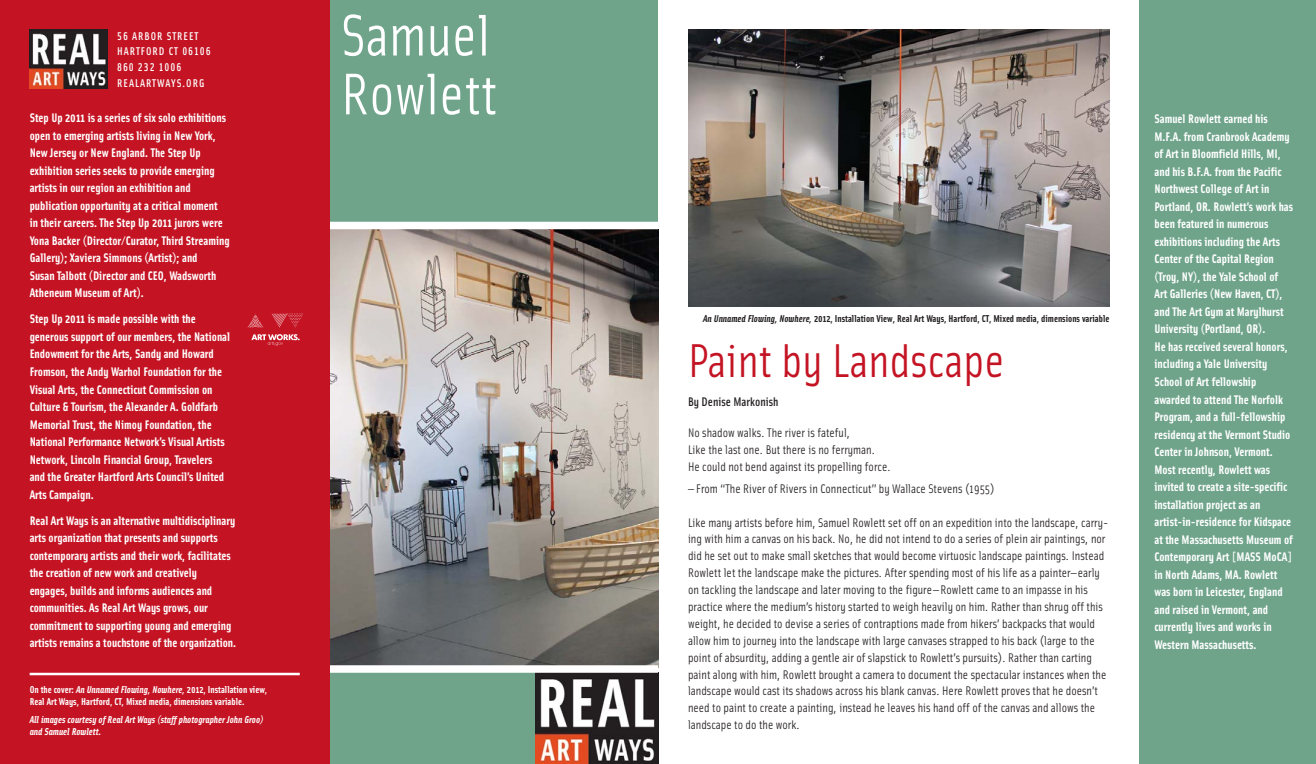
<style>
.page{position:relative;width:1316px;height:764px;background:#fff}
.page>*{position:absolute;margin:0;border:0;box-sizing:border-box;transform-origin:0 0}
.t1{font:58.75px/58.8px "Solex";color:#fff}
.t2{font:47.5px "Solex";color:#c41424}
.t3{font:700 12.5px/17.5px "Solex";color:#fff}
.t4{font:12.5px/16.9px "Solex";color:#231f20}
.t5{font:500 12.5px "Solex";color:#231f20}
.t6{font:11.25px/15.8px "Solex Medium Lining";letter-spacing:.085em;color:#fff}
.t7{font:700 10px/12.5px "Solex";color:#fff}
.t8{font:700 10px "Solex";color:#231f20}
.t9{font:italic 700 10px/12.5px "Solex";color:#fff}
.s1{font-style:italic}
</style>
<div class="page">
<div style="left:1139px;top:0;width:177px;height:763px;background:#6fa48b"></div>
<div style="left:330px;top:0;width:328px;height:763px;background:#6fa48b"></div>
<img style="left:535px;top:672px;width:123px;height:91px">
<img style="left:688px;top:30px;width:421px;height:276px">
<img style="left:330px;top:229px;width:328px;height:436px">
<div style="left:330px;top:222px;width:328px;height:7px;background:#fff"></div>
<div style="left:330px;top:665px;width:328px;height:7px;background:#fff"></div>
<div style="left:0;top:0;width:330px;height:763px;background:#c41424"></div>
<hr style="left:30px;top:672px;width:270px;height:3px;background:#fff">
<img style="left:30px;top:30px;width:77px;height:58px">
<svg style="left:251px;top:334px;width:49px;height:11px"></svg>
<svg style="left:271px;top:313px;width:32px;height:14px"></svg>
<svg style="left:247px;top:313px;width:17px;height:15px"></svg>
<p class="t6" style="left:117px;top:27px;width:95px">56 ARBOR STREET<br>HARTFORD CT 06106<br>860 232 1006<br>REALARTWAYS.ORG</p>
<p class="t3" style="left:30px;top:108px;width:201px">Step Up 2011 is a series of six solo exhibitions open to emerging artists living in New York, New Jersey or New England. The Step Up exhibition series seeks to provide emerging artists in our region an exhibition and publication opportunity at a critical moment<br>in their careers. The Step Up 2011 jurors were Yona Backer (Director/Curator, Third Streaming Gallery); Xaviera Simmons (Artist); and<br>Susan Talbott (Director and CEO, Wadsworth Atheneum Museum of Art).</p>
<p class="t3" style="left:30px;top:310px;width:202px">Step Up 2011 is made possible with the generous support of our members, the National Endowment for the Arts, Sandy and Howard Fromson, the Andy Warhol Foundation for the Visual Arts, the Connecticut Commission on Culture &amp; Tourism, the Alexander A. Goldfarb Memorial Trust, the Nimoy Foundation, the National Performance Network’s Visual Artists Network, Lincoln Financial Group, Travelers and the Greater Hartford Arts Council’s United Arts Campaign.</p>
<p class="t3" style="left:30px;top:511px;width:208px">Real Art Ways is an alternative multidisciplinary arts organization that presents and supports contemporary artists and their work, facilitates the creation of new work and creatively engages, builds and informs audiences and communities. As Real Art Ways grows, our commitment to supporting young and emerging artists remains a touchstone of the organization.</p>
<p class="t7" style="left:30px;top:682px;width:239px">On the cover: <span class="s1">An Unnamed Flowing, Nowhere,</span> 2012, Installation view,<br>Real Art Ways, Hartford, CT, Mixed media, dimensions variable.</p>
<p class="t9" style="left:30px;top:712px;width:235px">All images courtesy of Real Art Ways (staff photographer John Groo) and Samuel Rowlett.</p>
<h1 class="t1" style="left:341px;top:4px;width:158px">Samuel<br>Rowlett</h1>
<p class="t8" style="left:703px;top:312px;width:408px"><span class="s1">An Unnamed Flowing, Nowhere,</span> 2012, Installation View, Real Art Ways, Hartford, CT, Mixed media, dimensions variable</p>
<h2 class="t2" style="left:688px;top:330px;width:318px">Paint by Landscape</h2>
<p class="t5" style="left:688px;top:394px;width:92px">By Denise Markonish</p>
<p class="t4" style="left:688px;top:423px;width:204px">No shadow walks. The river is fateful,<br>Like the last one. But there is no ferryman.<br>He could not bend against its propelling force.</p>
<p class="t4" style="left:688px;top:479px;width:308px">— From “The River of Rivers in Connecticut” by Wallace Stevens (1955)</p>
<p class="t4" style="left:688px;top:513px;width:422px">Like many artists before him, Samuel Rowlett set off on an expedition into the landscape, carry&shy;ing with him a canvas on his back. No, he did not intend to do a series of plein air paintings, nor did he set out to make small sketches that would become virtuosic landscape paintings. Instead Rowlett let the landscape make the pictures. After spending most of his life as a painter—early on tackling the landscape and later moving to the figure—Rowlett came to an impasse in his practice where the medium’s history started to weigh heavily on him. Rather than shrug off this weight, he decided to devise a series of contraptions made from hikers’ backpacks that would allow him to journey into the landscape with large canvases strapped to his back (large to the point of absurdity, adding a gentle air of slapstick to Rowlett’s pursuits). Rather than carting paint along with him, Rowlett brought a camera to document the spectacular instances when the landscape would cast its shadows across his blank canvas. Here Rowlett proves that he doesn’t need to paint to create a painting, instead he leaves his hand off of the canvas and allows the landscape to do the work.</p>
<p class="t3" style="left:1154px;top:110px;width:140px">Samuel Rowlett earned his<br>M.F.A. from Cranbrook Academy of Art in Bloomfield Hills, MI, and his B.F.A. from the Pacific<br>Northwest College of Art in<br>Portland, OR. Rowlett’s work has been featured in numerous exhibitions including the Arts<br>Center of the Capital Region (Troy, NY), the Yale School of<br>Art Galleries (New Haven, CT), and The Art Gym at Marylhurst<br>University (Portland, OR).<br>He has received several honors, including a Yale University<br>School of Art fellowship awarded to attend The Norfolk<br>Program, and a full-fellowship residency at the Vermont Studio<br>Center in Johnson, Vermont.<br>Most recently, Rowlett was invited to create a site-specific installation project as an artist-in-residence for Kidspace at the Massachusetts Museum of<br>Contemporary Art [MASS MoCA] in North Adams, MA. Rowlett was born in Leicester, England and raised in Vermont, and currently lives and works in<br>Western Massachusetts.</p>
</div>
